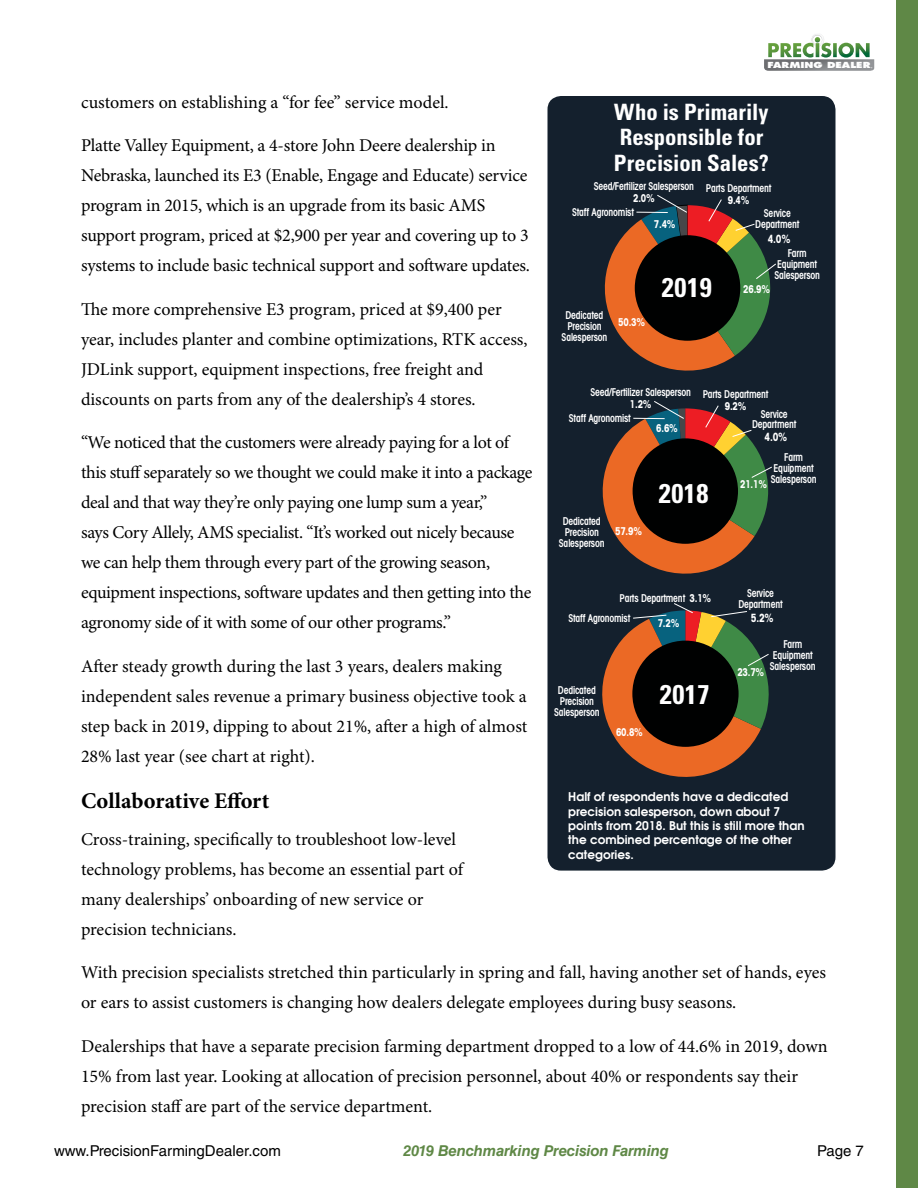
<style>
.page{position:relative;width:918px;height:1188px;background:#fff}
.page>*{position:absolute;margin:0;border:0;box-sizing:border-box;transform-origin:0 0}
.t1{font:700 condensed 27px "Univers";letter-spacing:.02em;color:#fff}
.t2{font:700 condensed 22.5px/25.5px "Univers";color:#fff}
.t3{font:700 22.5px "Minion Pro";color:#000}
.t4{font:18px/30px "Minion Pro";letter-spacing:-.01em;color:#000}
.t5{font:15px "Helvetica LT Std";color:#000}
.t6{font:italic 700 15px "Helvetica LT Std";letter-spacing:-.01em;color:#5f8846}
.t7{font:600 12px/14.4px "Avant Garde";color:#fff}
.t8{font:700 condensed 11.4px "Avant Garde";color:#fff;scale:.9 1}
.t9{font:600 condensed 10.8px/10.8px "Avant Garde";letter-spacing:-.02em;color:#fff;text-align:center;scale:.9 1}
.t10{font:700 condensed 10.8px "Avant Garde";letter-spacing:-.02em;color:#fff;scale:.9 1}
.t11{font:800 8.1px "Futura";color:#fff;scale:1.27 1}
.s1{font-weight:700}
</style>
<div class="page">
<svg style="left:764px;top:34px;width:110px;height:37px"></svg>
<div style="left:896px;top:0;width:22px;height:1188px;background:#5f8846"></div>
<div style="left:547px;top:95px;width:289px;height:776px;background:#14202d;border-radius:14px"></div>
<div style="left:546px;top:94px;width:291px;height:778px;border:2px solid #fff;border-radius:14px"></div>
<svg style="left:604px;top:194px;width:172px;height:177px"></svg>
<svg style="left:602px;top:401px;width:170px;height:173px"></svg>
<svg style="left:602px;top:603px;width:167px;height:174px"></svg>
<p class="t11" style="left:768px;top:60px;width:83px">FARMING DEALER</p>
<p class="t4" style="left:81px;top:88px;width:369px">customers on establishing a “for fee” service model.</p>
<p class="t4" style="left:81px;top:131px;width:451px">Platte Valley Equipment, a 4-store John Deere dealership in Nebraska, launched its E3 (Enable, Engage and Educate) service program in 2015, which is an upgrade from its basic AMS support program, priced at $2,900 per year and covering up to 3 systems to include basic technical support and software updates.</p>
<p class="t4" style="left:81px;top:295px;width:448px">The more comprehensive E3 program, priced at $9,400 per year, includes planter and combine optimizations, RTK access, JDLink support, equipment inspections, free freight and discounts on parts from any of the dealership’s 4 stores.</p>
<p class="t4" style="left:81px;top:428px;width:453px">“We noticed that the customers were already paying for a lot of this stuff separately so we thought we could make it into a package deal and that way they’re only paying one lump sum a year,”<br>says Cory Allely, AMS specialist. “It’s worked out nicely because we can help them through every part of the growing season, equipment inspections, software updates and then getting into the agronomy side of it with some of our other programs.”</p>
<p class="t4" style="left:81px;top:652px;width:448px">After steady growth during the last 3 years, dealers making independent sales revenue a primary business objective took a step back in 2019, dipping to about 21%, after a high of almost 28% last year (see chart at right).</p>
<p class="t3" style="left:81px;top:787px;width:190px">Collaborative Effort</p>
<p class="t4" style="left:81px;top:825px;width:384px">Cross-training, specifically to troubleshoot low-level technology problems, has become an essential part of many dealerships’ onboarding of new service or precision technicians.</p>
<p class="t4" style="left:81px;top:958px;width:747px">With precision specialists stretched thin particularly in spring and fall, having another set of hands, eyes or ears to assist customers is changing how dealers delegate employees during busy seasons.</p>
<p class="t4" style="left:81px;top:1032px;width:748px">Dealerships that have a separate precision farming department dropped to a low of 44.6% in 2019, down<br>15% from last year. Looking at allocation of precision personnel, about 40% or respondents say their precision staff are part of the service department.</p>
<p class="t2" style="left:614px;top:99px;width:157px">Who is Primarily<br>Responsible for<br>Precision Sales?</p>
<p class="t9" style="left:594px;top:181px;width:113px">Seed/Fertilizer Salesperson</p>
<p class="t9" style="left:706px;top:182px;width:75px">Parts Department</p>
<p class="t10" style="left:633px;top:192px;width:26px">2.0%</p>
<p class="t10" style="left:728px;top:193px;width:26px">9.4%</p>
<p class="t9" style="left:572px;top:206px;width:70px">Staff Agronomist</p>
<p class="t9" style="left:755px;top:208px;width:51px">Service<br>Department</p>
<p class="t9" style="left:774px;top:247px;width:52px">Farm<br>Equipment<br>Salesperson</p>
<p class="t10" style="left:654px;top:217px;width:26px">7.4%</p>
<p class="t8" style="left:768px;top:231px;width:27px">4.0%</p>
<h1 class="t1" style="left:662px;top:271px;width:51px">2019</h1>
<p class="t10" style="left:743px;top:282px;width:31px">26.9%</p>
<p class="t9" style="left:562px;top:310px;width:52px">Dedicated<br>Precision<br>Salesperson</p>
<p class="t10" style="left:618px;top:315px;width:31px">50.3%</p>
<p class="t9" style="left:591px;top:387px;width:113px">Seed/Fertilizer Salesperson</p>
<p class="t9" style="left:703px;top:388px;width:75px">Parts Department</p>
<p class="t10" style="left:630px;top:398px;width:26px">1.2%</p>
<p class="t10" style="left:725px;top:399px;width:26px">9.2%</p>
<p class="t9" style="left:752px;top:408px;width:51px">Service<br>Department</p>
<p class="t9" style="left:771px;top:452px;width:52px">Farm<br>Equipment<br>Salesperson</p>
<p class="t9" style="left:569px;top:413px;width:70px">Staff Agronomist</p>
<p class="t10" style="left:656px;top:421px;width:26px">6.6%</p>
<p class="t8" style="left:765px;top:430px;width:27px">4.0%</p>
<p class="t10" style="left:740px;top:478px;width:31px">21.1%</p>
<h1 class="t1" style="left:659px;top:477px;width:51px">2018</h1>
<p class="t9" style="left:559px;top:516px;width:52px">Dedicated<br>Precision<br>Salesperson</p>
<p class="t10" style="left:615px;top:524px;width:31px">57.9%</p>
<p class="t9" style="left:568px;top:588px;width:160px;line-height:19.8px;text-align:left;text-indent:51px">Parts Department <span class="s1">3.1%<br></span>Staff Agronomist</p>
<p class="t9" style="left:738px;top:588px;width:51px">Service<br>Department</p>
<p class="t9" style="left:770px;top:639px;width:52px">Farm<br>Equipment<br>Salesperson</p>
<p class="t9" style="left:554px;top:684px;width:52px">Dedicated<br>Precision<br>Salesperson</p>
<p class="t8" style="left:751px;top:611px;width:27px">5.2%</p>
<p class="t10" style="left:658px;top:617px;width:26px">7.2%</p>
<p class="t10" style="left:737px;top:665px;width:31px">23.7%</p>
<h1 class="t1" style="left:660px;top:678px;width:51px">2017</h1>
<p class="t10" style="left:616px;top:725px;width:31px">60.8%</p>
<p class="t7" style="left:568px;top:789px;width:238px">Half of respondents have a dedicated precision salesperson, down about 7 points from 2018. But this is still more than the combined percentage of the other categories.</p>
<p class="t5" style="left:54px;top:1143px;width:228px">www.PrecisionFarmingDealer.com</p>
<p class="t6" style="left:403px;top:1142px;width:267px">2019 Benchmarking Precision Farming</p>
<p class="t5" style="left:817px;top:1143px;width:48px">Page 7</p>
</div>
